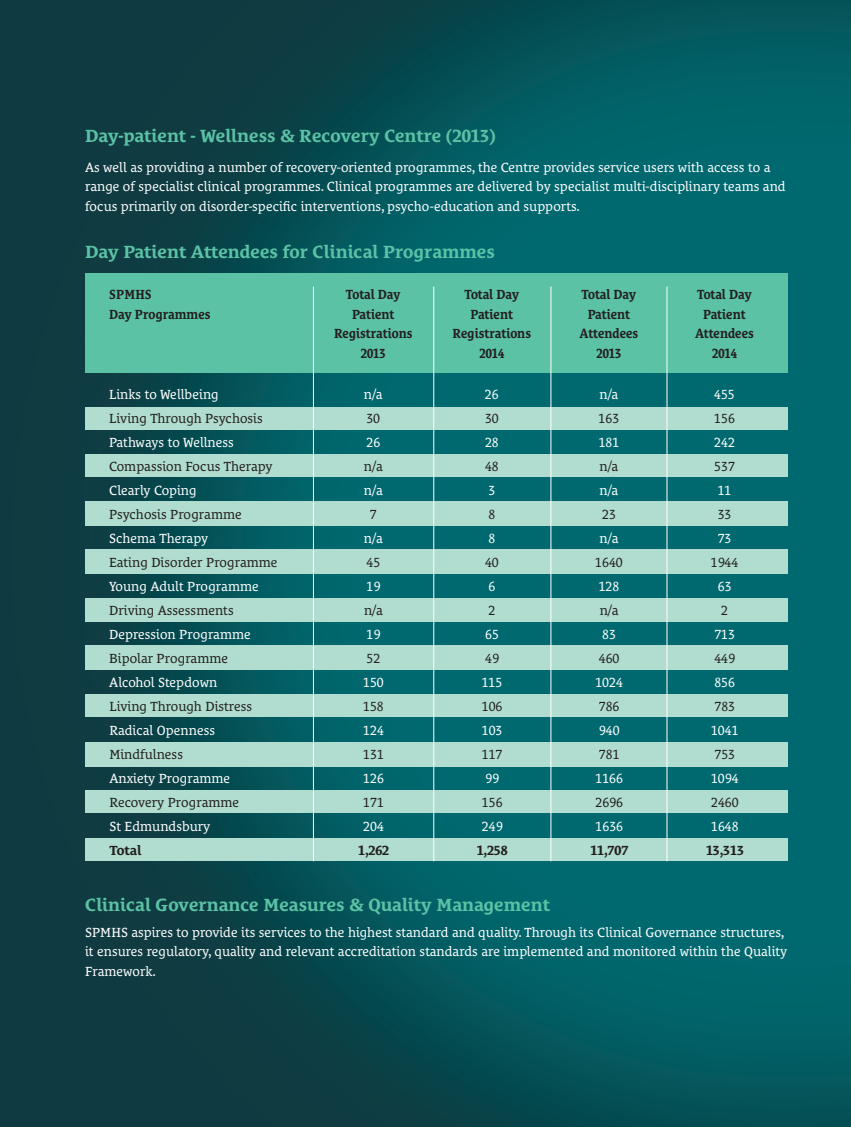
<style>
.page{position:relative;width:851px;height:1127px;background:#fff}
.page>*{position:absolute;margin:0;border:0;box-sizing:border-box;transform-origin:0 0}
.t1{font:700 18px "Le Monde Courrier Pro";color:#5bc2a5}
.t2{font:13.5px/19.5px "Le Monde Courrier Pro";color:#fff}
.t3{font:13.5px "Le Monde Courrier Pro";color:#231f20}
.t4{font:700 13.5px "Le Monde Courrier Pro";color:#231f20;scale:.9 1}
.t5{font:700 13.5px "Le Monde Courrier Pro";color:#231f20}
</style>
<div class="page">
<img style="left:0;top:0;width:850px;height:1127px">
<div style="left:85px;top:407px;width:702px;height:22px;background:#b0ddcf"></div>
<div style="left:85px;top:454px;width:702px;height:23px;background:#b0ddcf"></div>
<div style="left:85px;top:501px;width:702px;height:24px;background:#b0ddcf"></div>
<div style="left:85px;top:549px;width:702px;height:24px;background:#b0ddcf"></div>
<div style="left:85px;top:598px;width:702px;height:24px;background:#b0ddcf"></div>
<div style="left:85px;top:645px;width:702px;height:25px;background:#b0ddcf"></div>
<div style="left:85px;top:694px;width:702px;height:22px;background:#b0ddcf"></div>
<div style="left:85px;top:742px;width:702px;height:24px;background:#b0ddcf"></div>
<div style="left:85px;top:790px;width:702px;height:23px;background:#b0ddcf"></div>
<div style="left:85px;top:838px;width:702px;height:23px;background:#b0ddcf"></div>
<div style="left:85px;top:274px;width:702px;height:99px;background:#5bc2a5"></div>
<hr style="left:313px;top:287px;width:1px;height:574px;background:#fff">
<hr style="left:433px;top:287px;width:1px;height:574px;background:#fff">
<hr style="left:550px;top:287px;width:1px;height:574px;background:#fff">
<hr style="left:666px;top:287px;width:1px;height:574px;background:#fff">
<h1 class="t1" style="left:85px;top:121px;width:412px">Day-patient - Wellness &amp; Recovery Centre (2013)</h1>
<p class="t2" style="left:85px;top:156px;width:702px">As well as providing a number of recovery-oriented programmes, the Centre provides service users with access to a range of specialist clinical programmes. Clinical programmes are delivered by specialist multi-disciplinary teams and focus primarily on disorder-specific interventions, psycho-education and supports.</p>
<h1 class="t1" style="left:85px;top:237px;width:411px">Day Patient Attendees for Clinical Programmes</h1>
<p class="t4" style="left:109px;top:283px;width:49px">SPMHS</p>
<p class="t4" style="left:346px;top:283px;width:62px">Total Day</p>
<p class="t4" style="left:464px;top:283px;width:62px">Total Day</p>
<p class="t4" style="left:581px;top:283px;width:62px">Total Day</p>
<p class="t4" style="left:697px;top:283px;width:62px">Total Day</p>
<p class="t4" style="left:109px;top:303px;width:114px">Day Programmes</p>
<p class="t4" style="left:352px;top:303px;width:49px">Patient</p>
<p class="t4" style="left:470px;top:303px;width:49px">Patient</p>
<p class="t4" style="left:587px;top:303px;width:49px">Patient</p>
<p class="t4" style="left:703px;top:303px;width:49px">Patient</p>
<p class="t4" style="left:334px;top:322px;width:89px">Registrations</p>
<p class="t4" style="left:452px;top:322px;width:89px">Registrations</p>
<p class="t4" style="left:579px;top:322px;width:67px">Attendees</p>
<p class="t4" style="left:695px;top:322px;width:67px">Attendees</p>
<p class="t4" style="left:361px;top:342px;width:29px">2013</p>
<p class="t4" style="left:479px;top:342px;width:29px">2014</p>
<p class="t4" style="left:596px;top:342px;width:29px">2013</p>
<p class="t4" style="left:712px;top:342px;width:29px">2014</p>
<p class="t2" style="left:109px;top:383px;width:111px">Links to Wellbeing</p>
<p class="t2" style="left:364px;top:383px;width:20px">n/a</p>
<p class="t2" style="left:485px;top:383px;width:15px">26</p>
<p class="t2" style="left:599px;top:383px;width:20px">n/a</p>
<p class="t2" style="left:714px;top:383px;width:22px">455</p>
<p class="t3" style="left:109px;top:407px;width:155px">Living Through Psychosis</p>
<p class="t3" style="left:366px;top:407px;width:15px">30</p>
<p class="t3" style="left:485px;top:407px;width:15px">30</p>
<p class="t3" style="left:598px;top:407px;width:22px">163</p>
<p class="t3" style="left:714px;top:407px;width:22px">156</p>
<p class="t2" style="left:109px;top:431px;width:126px">Pathways to Wellness</p>
<p class="t2" style="left:366px;top:431px;width:15px">26</p>
<p class="t2" style="left:485px;top:431px;width:15px">28</p>
<p class="t2" style="left:598px;top:431px;width:22px">181</p>
<p class="t2" style="left:714px;top:431px;width:22px">242</p>
<p class="t3" style="left:109px;top:455px;width:165px">Compassion Focus Therapy</p>
<p class="t3" style="left:364px;top:455px;width:20px">n/a</p>
<p class="t3" style="left:485px;top:455px;width:15px">48</p>
<p class="t3" style="left:599px;top:455px;width:20px">n/a</p>
<p class="t3" style="left:714px;top:455px;width:22px">537</p>
<p class="t2" style="left:109px;top:479px;width:89px">Clearly Coping</p>
<p class="t2" style="left:364px;top:479px;width:20px">n/a</p>
<p class="t2" style="left:488px;top:479px;width:8px">3</p>
<p class="t2" style="left:599px;top:479px;width:20px">n/a</p>
<p class="t2" style="left:717px;top:479px;width:15px">11</p>
<p class="t3" style="left:109px;top:503px;width:134px">Psychosis Programme</p>
<p class="t3" style="left:370px;top:503px;width:8px">7</p>
<p class="t3" style="left:488px;top:503px;width:8px">8</p>
<p class="t3" style="left:602px;top:503px;width:15px">23</p>
<p class="t3" style="left:717px;top:503px;width:15px">33</p>
<p class="t2" style="left:109px;top:527px;width:100px">Schema Therapy</p>
<p class="t2" style="left:364px;top:527px;width:20px">n/a</p>
<p class="t2" style="left:488px;top:527px;width:8px">8</p>
<p class="t2" style="left:599px;top:527px;width:20px">n/a</p>
<p class="t2" style="left:717px;top:527px;width:15px">73</p>
<p class="t3" style="left:109px;top:551px;width:170px">Eating Disorder Programme</p>
<p class="t3" style="left:366px;top:551px;width:15px">45</p>
<p class="t3" style="left:485px;top:551px;width:15px">40</p>
<p class="t3" style="left:595px;top:551px;width:29px">1640</p>
<p class="t3" style="left:710px;top:551px;width:29px">1944</p>
<p class="t2" style="left:109px;top:575px;width:151px">Young Adult Programme</p>
<p class="t2" style="left:366px;top:575px;width:15px">19</p>
<p class="t2" style="left:488px;top:575px;width:8px">6</p>
<p class="t2" style="left:598px;top:575px;width:22px">128</p>
<p class="t2" style="left:717px;top:575px;width:15px">63</p>
<p class="t3" style="left:109px;top:599px;width:126px">Driving Assessments</p>
<p class="t3" style="left:364px;top:599px;width:20px">n/a</p>
<p class="t3" style="left:488px;top:599px;width:8px">2</p>
<p class="t3" style="left:599px;top:599px;width:20px">n/a</p>
<p class="t3" style="left:721px;top:599px;width:8px">2</p>
<p class="t2" style="left:109px;top:623px;width:143px">Depression Programme</p>
<p class="t2" style="left:366px;top:623px;width:15px">19</p>
<p class="t2" style="left:485px;top:623px;width:15px">65</p>
<p class="t2" style="left:602px;top:623px;width:15px">83</p>
<p class="t2" style="left:714px;top:623px;width:22px">713</p>
<p class="t3" style="left:109px;top:647px;width:120px">Bipolar Programme</p>
<p class="t3" style="left:366px;top:647px;width:15px">52</p>
<p class="t3" style="left:485px;top:647px;width:15px">49</p>
<p class="t3" style="left:598px;top:647px;width:22px">460</p>
<p class="t3" style="left:714px;top:647px;width:22px">449</p>
<p class="t2" style="left:109px;top:671px;width:109px">Alcohol Stepdown</p>
<p class="t2" style="left:363px;top:671px;width:22px">150</p>
<p class="t2" style="left:481px;top:671px;width:22px">115</p>
<p class="t2" style="left:595px;top:671px;width:29px">1024</p>
<p class="t2" style="left:714px;top:671px;width:22px">856</p>
<p class="t3" style="left:109px;top:695px;width:144px">Living Through Distress</p>
<p class="t3" style="left:363px;top:695px;width:22px">158</p>
<p class="t3" style="left:481px;top:695px;width:22px">106</p>
<p class="t3" style="left:598px;top:695px;width:22px">786</p>
<p class="t3" style="left:714px;top:695px;width:22px">783</p>
<p class="t2" style="left:109px;top:719px;width:107px">Radical Openness</p>
<p class="t2" style="left:363px;top:719px;width:22px">124</p>
<p class="t2" style="left:481px;top:719px;width:22px">103</p>
<p class="t2" style="left:598px;top:719px;width:22px">940</p>
<p class="t2" style="left:711px;top:719px;width:29px">1041</p>
<p class="t3" style="left:109px;top:743px;width:75px">Mindfulness</p>
<p class="t3" style="left:363px;top:743px;width:22px">131</p>
<p class="t3" style="left:481px;top:743px;width:22px">117</p>
<p class="t3" style="left:598px;top:743px;width:22px">781</p>
<p class="t3" style="left:714px;top:743px;width:22px">753</p>
<p class="t2" style="left:109px;top:767px;width:122px">Anxiety Programme</p>
<p class="t2" style="left:363px;top:767px;width:22px">126</p>
<p class="t2" style="left:485px;top:767px;width:15px">99</p>
<p class="t2" style="left:595px;top:767px;width:29px">1166</p>
<p class="t2" style="left:711px;top:767px;width:29px">1094</p>
<p class="t3" style="left:109px;top:791px;width:131px">Recovery Programme</p>
<p class="t3" style="left:363px;top:791px;width:22px">171</p>
<p class="t3" style="left:482px;top:791px;width:22px">156</p>
<p class="t3" style="left:595px;top:791px;width:29px">2696</p>
<p class="t3" style="left:711px;top:791px;width:29px">2460</p>
<p class="t2" style="left:109px;top:815px;width:102px">St Edmundsbury</p>
<p class="t2" style="left:363px;top:815px;width:22px">204</p>
<p class="t2" style="left:482px;top:815px;width:22px">249</p>
<p class="t2" style="left:595px;top:815px;width:29px">1636</p>
<p class="t2" style="left:711px;top:815px;width:29px">1648</p>
<p class="t5" style="left:109px;top:839px;width:33px">Total</p>
<p class="t5" style="left:358px;top:839px;width:32px">1,262</p>
<p class="t5" style="left:476px;top:839px;width:32px">1,258</p>
<p class="t5" style="left:590px;top:839px;width:39px">11,707</p>
<p class="t5" style="left:705px;top:839px;width:39px">13,313</p>
<h1 class="t1" style="left:85px;top:890px;width:466px">Clinical Governance Measures &amp; Quality Management</h1>
<p class="t2" style="left:85px;top:921px;width:703px">SPMHS aspires to provide its services to the highest standard and quality. Through its Clinical Governance structures, it ensures regulatory, quality and relevant accreditation standards are implemented and monitored within the Quality<br>Framework.</p>
</div>
